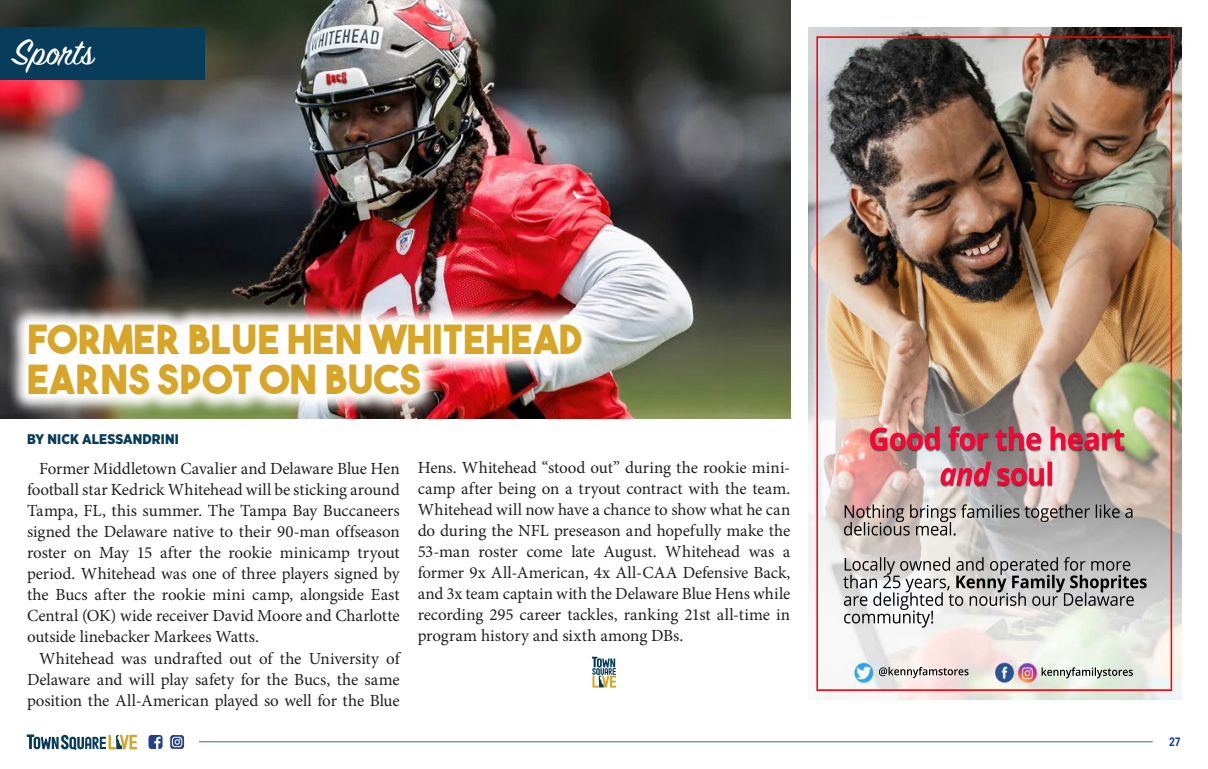
<style>
.page{position:relative;width:1208px;height:769px;background:#fff}
.page>*{position:absolute;margin:0;border:0;box-sizing:border-box;transform-origin:0 0}
.t1{font:40px/40px "The Bold Font";letter-spacing:.01em;color:#d7a628}
.t2{font:40px "Sign Painter House Script";color:#fff}
.body_copy{font:17px/21px "Minion Pro";letter-spacing:-.005em;color:#231f20;text-align:justify}
.t3{font:900 14px "Gotham Narrow";letter-spacing:.005em;color:#073d5a}
.t4{font:600 12px "Avenir Next Condensed";color:#039}
</style>
<div class="page">
<hr style="left:199px;top:740px;width:953px;height:1px;background:#369">
<svg style="left:148px;top:735px;width:14px;height:13px"></svg>
<svg style="left:170px;top:735px;width:14px;height:13px"></svg>
<svg style="left:27px;top:734px;width:110px;height:15px"></svg>
<img style="left:0;top:0;width:790px;height:418px">
<img style="left:7px;top:303px;width:595px;height:113px">
<div style="left:0;top:27px;width:204px;height:52px;background:#073d5a"></div>
<svg style="left:592px;top:656px;width:24px;height:31px"></svg>
<img style="left:808px;top:27px;width:373px;height:672px">
<img style="left:816px;top:36px;width:355px;height:654px">
<p class="t2" style="left:13px;top:27px;width:82px">Sports</p>
<p class="t1" style="left:27px;top:319px;width:555px">FORMER BLUE HEN WHITEHEAD<br>EARNS SPOT ON BUCS</p>
<p class="t3" style="left:27px;top:430px;width:153px">BY NICK ALESSANDRINI</p>
<p class="body_copy" style="left:27px;top:458px;width:374px;text-indent:12px">Former Middletown Cavalier and Delaware Blue Hen football star Kedrick Whitehead will be sticking around Tampa, FL, this summer. The Tampa Bay Buccaneers signed the Delaware native to their 90-man offseason roster on May 15 after the rookie minicamp tryout period. Whitehead was one of three players signed by the Bucs after the rookie mini camp, alongside East Central (OK) wide receiver David Moore and Charlotte outside linebacker Markees Watts.</p>
<p class="body_copy" style="left:27px;top:647px;width:374px;text-indent:12px">Whitehead was undrafted out of the University of Delaware and will play safety for the Bucs, the same position the All-American played so well for the Blue</p>
<p class="body_copy" style="left:417px;top:457px;width:374px">Hens. Whitehead “stood out” during the rookie mini&shy;camp after being on a tryout contract with the team.<br>Whitehead will now have a chance to show what he can do during the NFL preseason and hopefully make the 53-man roster come late August. Whitehead was a former 9x All-American, 4x All-CAA Defensive Back, and 3x team captain with the Delaware Blue Hens while recording 295 career tackles, ranking 21st all-time in program history and sixth among DBs.</p>
<p class="t4" style="left:1169px;top:731px;width:13px">27</p>
</div>
